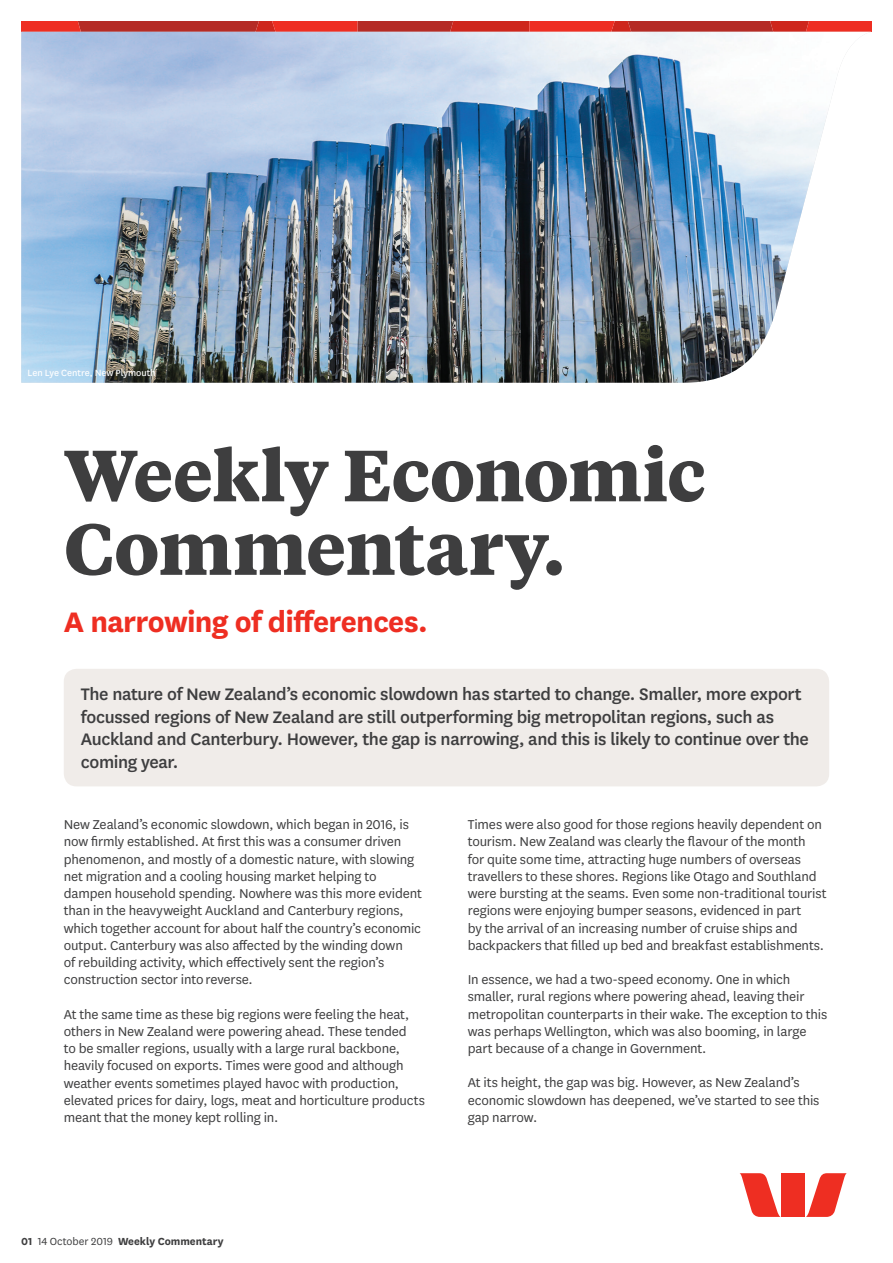
<style>
.page{position:relative;width:893px;height:1263px;background:#fff}
.page>*{position:absolute;margin:0;border:0;box-sizing:border-box;transform-origin:0 0}
.t1{font:700 72px/73.5px "Tiempos Text";letter-spacing:-.015em;color:#3e3e3f}
.t2{font:700 33px "National LF";letter-spacing:-.02em;color:#ee2e22}
.t3{font:500 19.5px/22.5px "National LF";letter-spacing:-.02em;color:#3e3e3f}
.t4{font:15px/17.2px "National LF";letter-spacing:-.01em;color:#3e3e3f}
.t5{font:700 12px "National LF";letter-spacing:-.005em;color:#3e3e3f}
.t6{font:10.5px "National LF";color:#fff}
.s1{font-weight:400}
</style>
<div class="page">
<svg style="left:739px;top:1173px;width:42px;height:44px"></svg>
<svg style="left:806px;top:1173px;width:41px;height:44px"></svg>
<div style="left:782px;top:1173px;width:23px;height:44px;background:#ee2e22"></div>
<div style="left:64px;top:669px;width:765px;height:117px;background:#f0ece9;border-radius:13px"></div>
<svg style="left:21px;top:21px;width:851px;height:11px;background:#cd3129"></svg>
<img style="left:21px;top:32px;width:816px;height:351px">
<p class="t6" style="left:28px;top:366px;width:130px">Len Lye Centre, New Plymouth</p>
<h1 class="t1" style="left:64px;top:435px;width:644px">Weekly Economic<br>Commentary.</h1>
<h2 class="t2" style="left:64px;top:599px;width:366px">A narrowing of differences.</h2>
<p class="t3" style="left:81px;top:682px;width:730px">The nature of New Zealand’s economic slowdown has started to change. Smaller, more export focussed regions of New Zealand are still outperforming big metropolitan regions, such as Auckland and Canterbury. However, the gap is narrowing, and this is likely to continue over the coming year.</p>
<p class="t4" style="left:64px;top:815px;width:360px">New Zealand’s economic slowdown, which began in 2016, is now firmly established. At first this was a consumer driven phenomenon, and mostly of a domestic nature, with slowing net migration and a cooling housing market helping to dampen household spending. Nowhere was this more evident than in the heavyweight Auckland and Canterbury regions, which together account for about half the country’s economic output. Canterbury was also affected by the winding down<br>of rebuilding activity, which effectively sent the region’s construction sector into reverse.</p>
<p class="t4" style="left:64px;top:1005px;width:363px">At the same time as these big regions were feeling the heat, others in New Zealand were powering ahead. These tended<br>to be smaller regions, usually with a large rural backbone, heavily focused on exports. Times were good and although weather events sometimes played havoc with production, elevated prices for dairy, logs, meat and horticulture products meant that the money kept rolling in.</p>
<p class="t4" style="left:468px;top:815px;width:360px">Times were also good for those regions heavily dependent on tourism. New Zealand was clearly the flavour of the month<br>for quite some time, attracting huge numbers of overseas travellers to these shores. Regions like Otago and Southland were bursting at the seams. Even some non-traditional tourist regions were enjoying bumper seasons, evidenced in part<br>by the arrival of an increasing number of cruise ships and backpackers that filled up bed and breakfast establishments.</p>
<p class="t4" style="left:468px;top:970px;width:361px">In essence, we had a two-speed economy. One in which smaller, rural regions where powering ahead, leaving their metropolitan counterparts in their wake. The exception to this was perhaps Wellington, which was also booming, in large part because of a change in Government.</p>
<p class="t4" style="left:468px;top:1073px;width:353px">At its height, the gap was big. However, as New Zealand’s economic slowdown has deepened, we’ve started to see this gap narrow.</p>
<p class="t5" style="left:21px;top:1233px;width:204px">01 <span class="s1">14 October 2019</span> Weekly Commentary</p>
</div>
